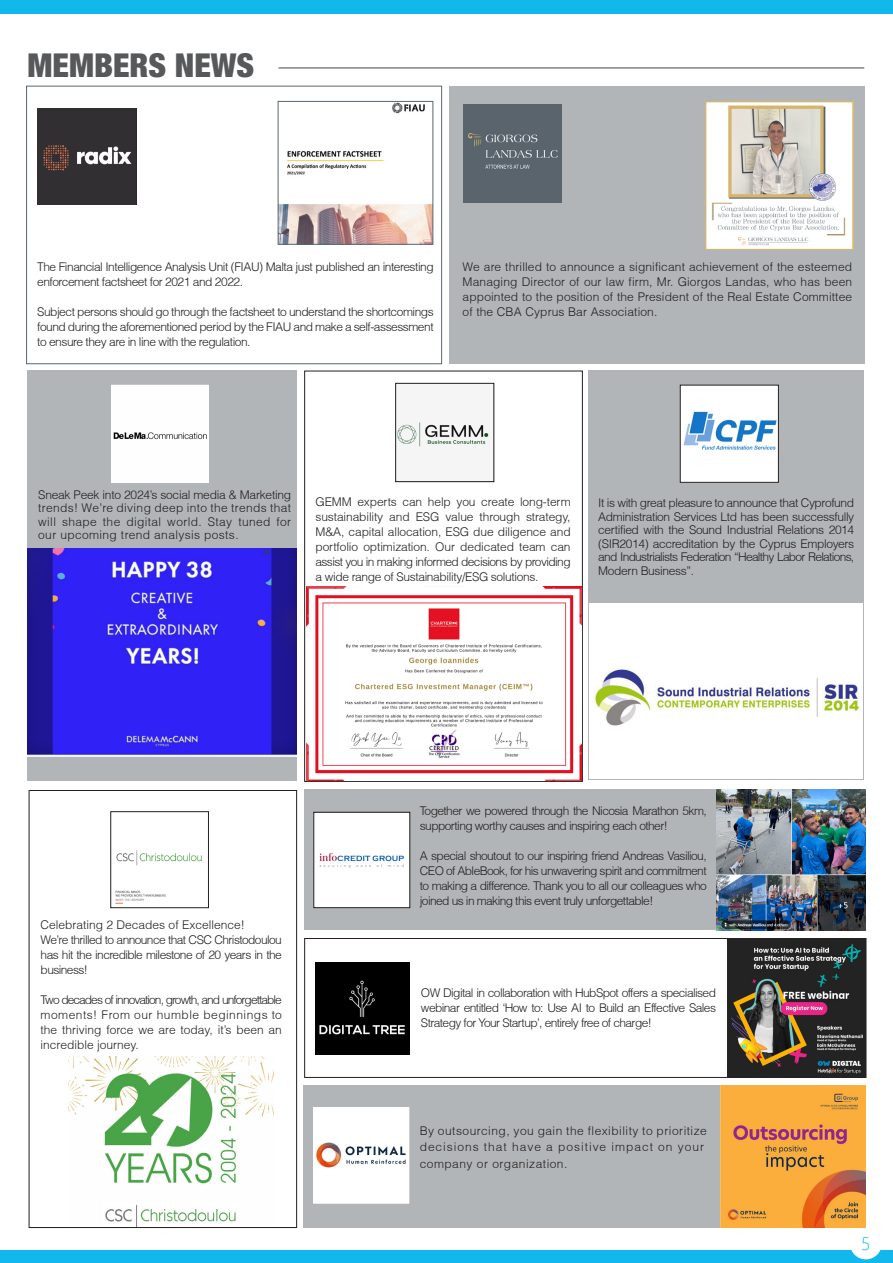
<style>
.page{position:relative;width:893px;height:1263px;background:#fff}
.page>*{position:absolute;margin:0;border:0;box-sizing:border-box;transform-origin:0 0}
.t1{font:900 condensed 33px "Helvetica Neue LT Std";color:#57585a}
.t2{font:300 18px "Yu Gothic UI";color:#12b8ed}
.t3{font:300 12px/15px "Helvetica";letter-spacing:-.04em;color:#231f20;text-align:justify}
.t4{font:300 12px/16.5px "Helvetica";letter-spacing:.04em;color:#231f20}
.t5{font:300 12px "Helvetica";color:#231f20}
</style>
<div class="page">
<div style="left:0;top:1250px;width:893px;height:13px;background:#12b8ec"></div>
<div style="left:0;top:0;width:893px;height:14px;background:#12b8ec"></div>
<div style="left:851px;top:1229px;width:30px;height:29px;background:#fff;border-radius:50%"></div>
<div style="left:850px;top:1228px;width:32px;height:31px;border:2px solid #fff;border-radius:50%"></div>
<div style="left:26px;top:86px;width:416px;height:278px;border:1px solid #59666f"></div>
<div style="left:27px;top:370px;width:270px;height:411px;background:#b1b5b7"></div>
<div style="left:449px;top:86px;width:416px;height:278px;background:#b1b5b7"></div>
<hr style="left:279px;top:67px;width:585px;height:1px;background:#575c5e">
<img style="left:705px;top:102px;width:148px;height:148px">
<div style="left:589px;top:370px;width:275px;height:410px;background:#b1b5b7"></div>
<img style="left:463px;top:105px;width:99px;height:98px">
<img style="left:682px;top:387px;width:95px;height:93px">
<img style="left:306px;top:586px;width:276px;height:194px">
<div style="left:304px;top:789px;width:561px;height:141px;background:#b1b5b7"></div>
<div style="left:304px;top:938px;width:562px;height:139px;border:1px solid #231f20"></div>
<div style="left:304px;top:1085px;width:561px;height:143px;background:#b1b5b7"></div>
<div style="left:112px;top:385px;width:96px;height:97px;background:#fefefe"></div>
<div style="left:316px;top:814px;width:92px;height:92px;background:#fff"></div>
<img style="left:395px;top:422px;width:98px;height:61px">
<img style="left:280px;top:103px;width:151px;height:139px">
<div style="left:278px;top:101px;width:155px;height:143px;border:1px solid #59666f"></div>
<img style="left:28px;top:549px;width:269px;height:208px">
<img style="left:716px;top:790px;width:149px;height:140px">
<img style="left:316px;top:962px;width:93px;height:92px">
<img style="left:727px;top:939px;width:139px;height:138px">
<img style="left:115px;top:850px;width:87px;height:54px">
<img style="left:68px;top:1056px;width:206px;height:170px">
<img style="left:314px;top:1107px;width:95px;height:96px">
<div style="left:111px;top:811px;width:98px;height:97px;border:1px solid #231f20"></div>
<div style="left:29px;top:790px;width:268px;height:438px;border:1px solid #231f20"></div>
<div style="left:395px;top:383px;width:99px;height:99px;border:1px solid #231f20"></div>
<div style="left:589px;top:603px;width:274px;height:175px;background:#fff"></div>
<img style="left:592px;top:669px;width:268px;height:57px">
<div style="left:680px;top:385px;width:99px;height:97px;border:1px solid #231f20"></div>
<div style="left:314px;top:812px;width:96px;height:96px;border:1px solid #231f20"></div>
<img style="left:721px;top:1085px;width:144px;height:142px">
<img style="left:37px;top:109px;width:99px;height:96px">
<p class="t1" style="left:28px;top:45px;width:228px">MEMBERS NEWS</p>
<p class="t3" style="left:37px;top:259px;width:398px">The Financial Intelligence Analysis Unit (FIAU) Malta just published an interesting enforcement factsheet for 2021 and 2022.</p>
<p class="t3" style="left:37px;top:304px;width:398px">Subject persons should go through the factsheet to understand the shortcomings found during the aforementioned period by the FIAU and make a self-assessment to ensure they are in line with the regulation.</p>
<p class="t3" style="left:463px;top:260px;width:391px">We are thrilled to announce a significant achievement of the esteemed Managing Director of our law firm, Mr. Giorgos Landas, who has been appointed to the position of the President of the Real Estate Committee of the CBA Cyprus Bar Association.</p>
<p class="t3" style="left:38px;top:488px;width:255px;line-height:13.5px">Sneak Peek into 2024’s social media &amp; Marketing trends! We’re diving deep into the trends that will shape the digital world. Stay tuned for our upcoming trend analysis posts.</p>
<p class="t3" style="left:598px;top:496px;width:257px;line-height:13.5px">It is with great pleasure to announce that Cyprofund Administration Services Ltd has been successfully certified with the Sound Industrial Relations 2014 (SIR2014) accreditation by the Cyprus Employers and Industrialists Federation “Healthy Labor Relations, Modern Business”.</p>
<p class="t3" style="left:315px;top:494px;width:257px">GEMM experts can help you create long-term sustainability and ESG value through strategy, M&amp;A, capital allocation, ESG due diligence and portfolio optimization. Our dedicated team can assist you in making informed decisions by providing a wide range of Sustainability/ESG solutions.</p>
<p class="t3" style="left:420px;top:803px;width:288px">Together we powered through the Nicosia Marathon 5km, supporting worthy causes and inspiring each other!</p>
<p class="t3" style="left:420px;top:848px;width:288px">A special shoutout to our inspiring friend Andreas Vasiliou, CEO of AbleBook, for his unwavering spirit and commitment to making a difference. Thank you to all our colleagues who joined us in making this event truly unforgettable!</p>
<p class="t5" style="left:41px;top:917px;width:206px">Celebrating 2 Decades of Excellence!</p>
<p class="t3" style="left:41px;top:932px;width:243px">We’re thrilled to announce that CSC Christodoulou has hit the incredible milestone of 20 years in the business!</p>
<p class="t3" style="left:41px;top:992px;width:243px">Two decades of innovation, growth, and unforgettable moments! From our humble beginnings to the thriving force we are today, it’s been an incredible journey.</p>
<p class="t3" style="left:421px;top:985px;width:297px">OW Digital in collaboration with HubSpot offers a specialised webinar entitled ‘How to: Use AI to Build an Effective Sales Strategy for Your Startup’, entirely free of charge!</p>
<p class="t4" style="left:420px;top:1122px;width:289px">By outsourcing, you gain the flexibility to prioritize decisions that have a positive impact on your</p>
<p class="t4" style="left:420px;top:1155px;width:149px">company or organization.</p>
<h2 class="t2" style="left:861px;top:1227px;width:11px">5</h2>
</div>
